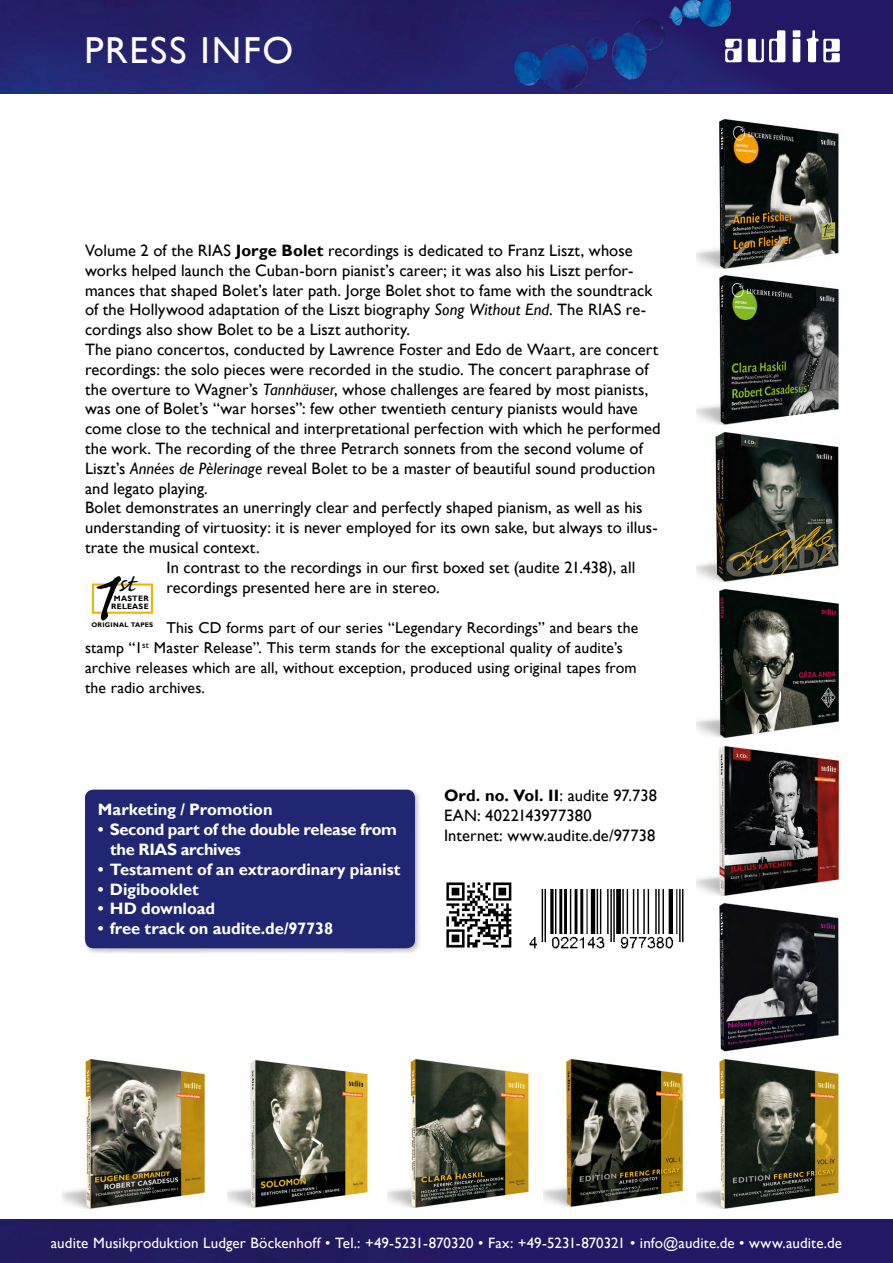
<style>
.page{position:relative;width:893px;height:1263px;background:#fff}
.page>*{position:absolute;margin:0;border:0;box-sizing:border-box;transform-origin:0 0}
.t1{font:92.7px "Caflisch Script Pro";color:#000;scale:1.04 1}
.t2{font:37.5px "Gill Sans";letter-spacing:.05em;color:#fff}
.t3{font:31.5px "Caflisch Script Pro";color:#000}
.t4{font:16.5px/19.8px "Gill Sans";letter-spacing:.005em;color:#000}
.t5{font:700 16.5px/19.8px "Gill Sans";letter-spacing:-.005em;color:#fff}
.t6{font:700 16.5px "Gill Sans";letter-spacing:.005em;color:#000}
.t7{font:15.75px/20.2px "Gill Sans";letter-spacing:.005em;color:#000}
.t8{font:15px "Gill Sans";letter-spacing:.005em;color:#fff}
.t9{font:700 7.8px "Gill Sans";letter-spacing:.03em;color:#000}
.t10{font:700 6.6px "Gill Sans";letter-spacing:.045em;color:#000}
.s1{font-weight:700}
.s2{font-style:italic}
.s3{font-weight:400}
</style>
<div class="page">
<img style="left:446px;top:882px;width:66px;height:66px">
<div style="left:0;top:1219px;width:893px;height:44px;background:#231865"></div>
<img style="left:529px;top:889px;width:155px;height:60px">
<div style="left:82px;top:787px;width:340px;height:168px;background:#000;opacity:.25"></div>
<div style="left:85px;top:790px;width:330px;height:158px;background:#202671;border-radius:8px"></div>
<img style="left:228px;top:1060px;width:140px;height:147px">
<img style="left:697px;top:746px;width:143px;height:149px">
<img style="left:697px;top:589px;width:142px;height:149px">
<img style="left:543px;top:1059px;width:140px;height:147px">
<img style="left:697px;top:1059px;width:142px;height:149px">
<img style="left:63px;top:1059px;width:142px;height:149px">
<img style="left:388px;top:1059px;width:141px;height:148px">
<img style="left:697px;top:432px;width:142px;height:150px">
<img style="left:719px;top:903px;width:120px;height:149px">
<img style="left:697px;top:275px;width:142px;height:149px">
<img style="left:697px;top:119px;width:142px;height:149px">
<img style="left:0;top:0;width:893px;height:94px">
<img style="left:469px;top:0;width:333px;height:94px">
<img style="left:724px;top:17px;width:117px;height:51px">
<div style="left:92px;top:583px;width:61px;height:31px;border:2px solid #f0b400"></div>
<p class="t2" style="left:84px;top:28px;width:210px">PRESS INFO</p>
<p class="t4" style="left:85px;top:241px;width:569px">Volume 2 of the RIAS <span class="s1">Jorge Bolet</span> recordings is dedicated to Franz Liszt, whose works helped launch the Cuban-born pianist’s career; it was also his Liszt perfor&shy;mances that shaped Bolet’s later path. Jorge Bolet shot to fame with the soundtrack of the Hollywood adaptation of the Liszt biography <span class="s2">Song Without End</span>. The RIAS re&shy;cordings also show Bolet to be a Liszt authority.</p>
<p class="t4" style="left:85px;top:340px;width:577px">The piano concertos, conducted by Lawrence Foster and Edo de Waart, are concert recordings: the solo pieces were recorded in the studio. The concert paraphrase of the overture to Wagner’s <span class="s2">Tannhäuser</span>, whose challenges are feared by most pianists, was one of Bolet’s “war horses”: few other twentieth century pianists would have come close to the technical and interpretational perfection with which he performed the work. The recording of the three Petrarch sonnets from the second volume of Liszt’s <span class="s2">Années de Pèlerinage</span> reveal Bolet to be a master of beautiful sound production and legato playing.</p>
<p class="t4" style="left:85px;top:498px;width:574px">Bolet demonstrates an unerringly clear and perfectly shaped pianism, as well as his understanding of virtuosity: it is never employed for its own sake, but always to illus&shy;trate the musical context.</p>
<p class="t4" style="left:166px;top:558px;width:470px">In contrast to the recordings in our first boxed set (audite 21.438), all recordings presented here are in stereo.</p>
<p class="t7" style="left:85px;top:617px;width:555px;text-indent:81px">This CD forms part of our series “Legendary Recordings” and bears the stamp “1<sup>st</sup> Master Release”. This term stands for the exceptional quality of audite’s archive releases which are all, without exception, produced using original tapes from the radio archives.</p>
<p class="t1" style="left:82px;top:548px;width:36px">1</p>
<p class="t3" style="left:118px;top:568px;width:18px">st</p>
<p class="t10" style="left:92px;top:620px;width:63px">ORIGINAL TAPES</p>
<p class="t9" style="left:114px;top:594px;width:36px">MASTER</p>
<p class="t9" style="left:111px;top:601px;width:39px">RELEASE</p>
<p class="t5" style="left:98px;top:800px;width:176px">Marketing / Promotion</p>
<p class="t5" style="left:110px;top:820px;width:288px;text-indent:-12px">• Second part of the double release from the RIAS archives</p>
<p class="t5" style="left:98px;top:860px;width:304px">• Testament of an extraordinary pianist</p>
<p class="t5" style="left:98px;top:879px;width:103px">• Digibooklet</p>
<p class="t5" style="left:98px;top:899px;width:119px">• HD download</p>
<p class="t5" style="left:98px;top:919px;width:237px">• free track on audite.de/97738</p>
<p class="t6" style="left:444px;top:785px;width:215px">Ord. no. Vol. II<span class="s3">: audite 97.738</span></p>
<p class="t4" style="left:444px;top:806px;width:149px">EAN: 4022143977380</p>
<p class="t4" style="left:444px;top:825px;width:213px">Internet: www.audite.de/97738</p>
<p class="t8" style="left:51px;top:1234px;width:793px">audite Musikproduktion Ludger Böckenhoff • Tel.: +49-5231-870320 • Fax: +49-5231-870321 • info@audite.de • www.audite.de</p>
</div>
